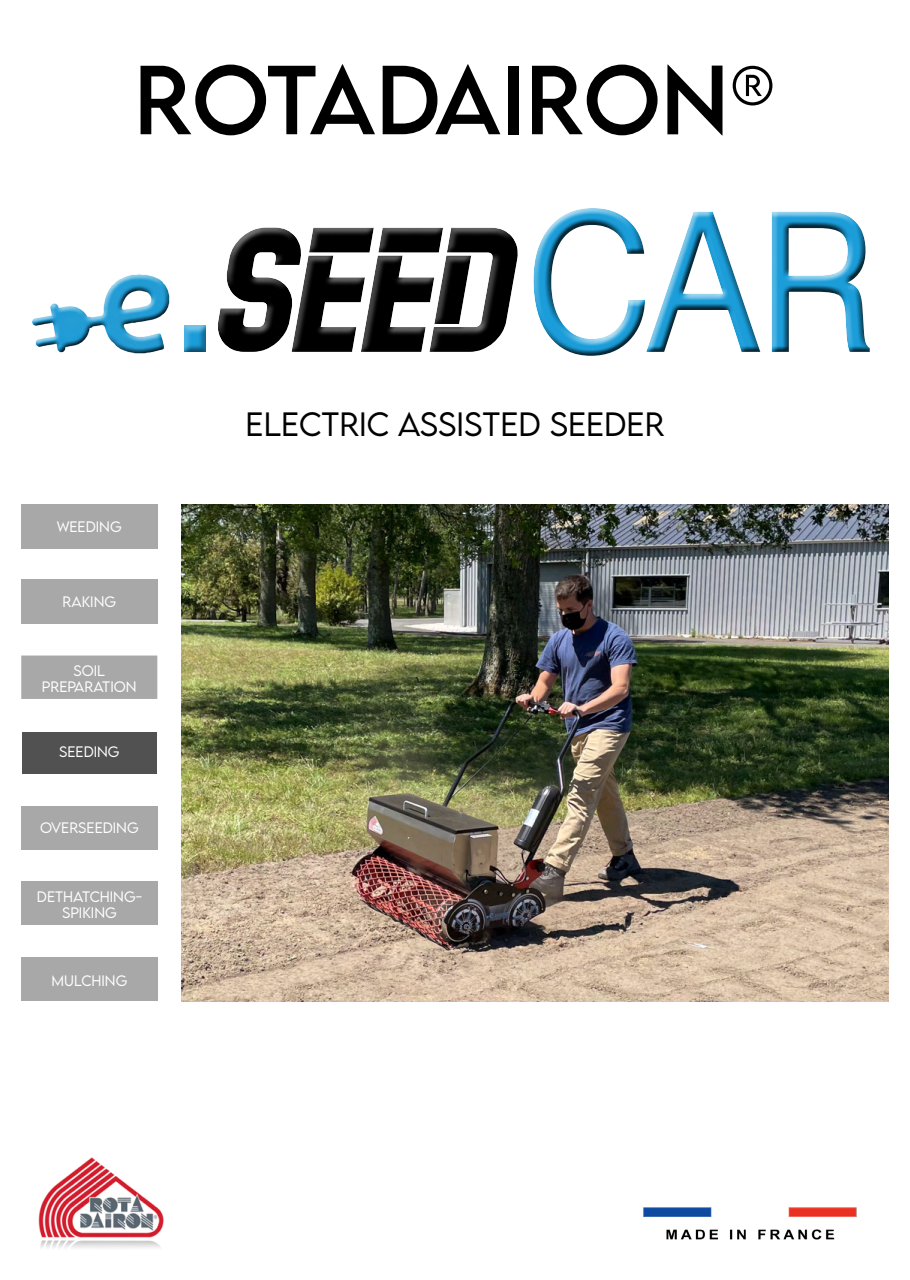
<style>
.page{position:relative;width:910px;height:1280px;background:#fff}
.page>*{position:absolute;margin:0;border:0;box-sizing:border-box;transform-origin:0 0}
.t1{font:240px "Swiss 721 BT";color:#1b9dd9;scale:.91 1}
.t2{font:195px "Swiss 721 BT";color:#1b9dd9;scale:.91 1}
.t3{font:87px "LEMONMILK";color:#000}
.t4{font:300 30px "LEMONMILK";color:#000}
.t5{font:300 13.5px "LEMONMILK";color:#fff}
</style>
<div class="page">
<img style="left:643px;top:1207px;width:214px;height:33px">
<img style="left:38px;top:1157px;width:126px;height:91px">
<div style="left:21px;top:655px;width:136px;height:44px;background:#a8a8a8"></div>
<div style="left:21px;top:881px;width:136px;height:44px;background:#a8a8a8"></div>
<div style="left:21px;top:806px;width:136px;height:43px;background:#a8a8a8"></div>
<div style="left:21px;top:957px;width:136px;height:43px;background:#a8a8a8"></div>
<div style="left:22px;top:732px;width:135px;height:41px;background:#515151"></div>
<div style="left:21px;top:580px;width:136px;height:44px;background:#a8a8a8"></div>
<div style="left:21px;top:504px;width:136px;height:45px;background:#a8a8a8"></div>
<img style="left:182px;top:504px;width:707px;height:497px">
<div style="left:176px;top:222px;width:352px;height:140px;background:#000;opacity:.75"></div>
<div style="left:527px;top:202px;width:348px;height:154px;background:#fff"></div>
<div style="left:537px;top:208px;width:340px;height:154px;background:#000;opacity:.75"></div>
<img style="left:32px;top:245px;width:185px;height:112px">
<p class="t3" style="left:134px;top:43px;width:644px">ROTADAIRON®</p>
<p class="t5" style="left:57px;top:517px;width:67px">WEEDING</p>
<p class="t5" style="left:63px;top:593px;width:55px">RAKING</p>
<p class="t5" style="left:73px;top:662px;width:33px">SOIL</p>
<p class="t5" style="left:42px;top:678px;width:96px">PREPARATION</p>
<p class="t5" style="left:59px;top:743px;width:62px">SEEDING</p>
<p class="t5" style="left:40px;top:819px;width:100px">OVERSEEDING</p>
<p class="t5" style="left:37px;top:888px;width:107px">DETHATCHING-</p>
<p class="t5" style="left:62px;top:904px;width:44px">SPIKING</p>
<p class="t5" style="left:52px;top:972px;width:32px">MULCH</p>
<p class="t5" style="left:101px;top:972px;width:15px">ING</p>
<h1 class="t1" style="left:165px;top:121px;width:67px">.</h1>
<h2 class="t2" style="left:525px;top:164px;width:387px">CAR</h2>
<p class="t4" style="left:246px;top:405px;width:38px">ELECTR</p>
<p class="t4" style="left:359px;top:405px;width:59px">IC ASS</p>
<p class="t4" style="left:457px;top:405px;width:28px">ISTED</p>
<p class="t4" style="left:550px;top:405px;width:20px">SEEDER</p>
</div>
